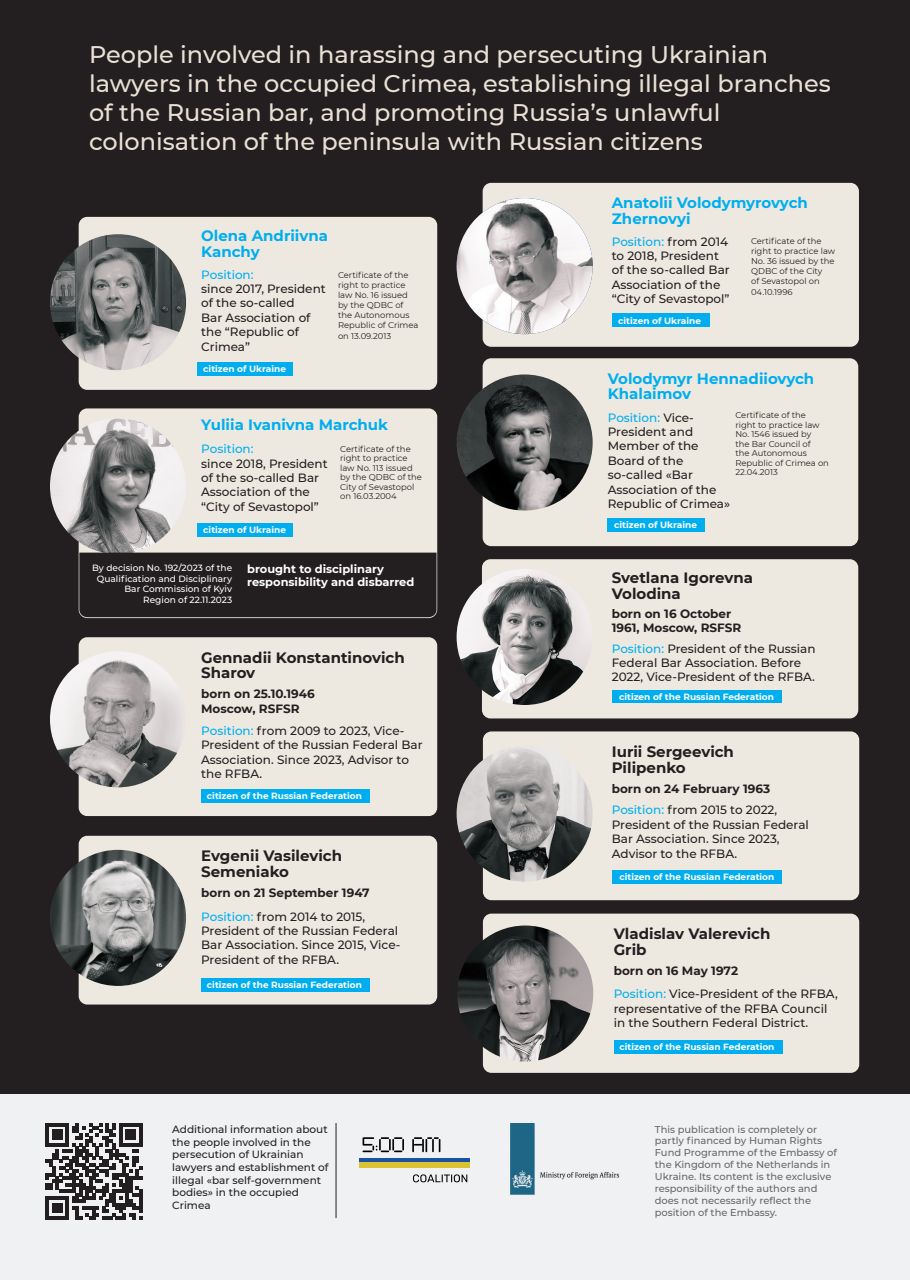
<style>
.page{position:relative;width:910px;height:1280px;background:#fff}
.page>*{position:absolute;margin:0;border:0;box-sizing:border-box;transform-origin:0 0}
.t1{font:500 24px/28.8px "Montserrat";color:#e9e1d5}
.t2{font:700 15px/15.8px "Montserrat";color:#231f20}
.t3{font:700 15px "Montserrat";color:#00aeef}
.t4{font:500 12px/14.4px "Montserrat";color:#231f20}
.t5{font:700 12px/14.4px "Montserrat";color:#231f20}
.t6{font:500 12px "Montserrat";color:#00aeef}
.t7{font:700 11.4px/13.6px "Montserrat";color:#fff}
.t8{font:500 10.5px/12.6px "Montserrat";color:#231f20}
.t9{font:500 9.9px/11.9px "Montserrat";color:#67676a}
.t10{font:700 9px "Montserrat";color:#fff}
.t11{font:500 9px/10.8px "Montserrat";color:#fff;text-align:right}
.t12{font:8.4px/10.2px "Montserrat";color:#231f20}
.s1{color:#00aeef}
</style>
<div class="page">
<div style="left:0;top:0;width:910px;height:1094px;background:#231f20"></div>
<div style="left:0;top:1094px;width:910px;height:186px;background:#f0f1f2"></div>
<img style="left:510px;top:1123px;width:110px;height:72px">
<hr style="left:336px;top:1123px;width:1px;height:95px;background:#231f20">
<svg style="left:363px;top:1137px;width:41px;height:15px"></svg>
<svg style="left:412px;top:1137px;width:28px;height:15px"></svg>
<div style="left:359px;top:1158px;width:111px;height:5px;background:#1952a4"></div>
<div style="left:359px;top:1163px;width:111px;height:5px;background:#dbc232"></div>
<svg style="left:413px;top:1174px;width:54px;height:8px"></svg>
<svg style="left:45px;top:1123px;width:97px;height:97px"></svg>
<div style="left:483px;top:183px;width:376px;height:164px;background:#eee9e0;border-radius:9px"></div>
<img style="left:457px;top:198px;width:136px;height:136px;border-radius:68px">
<div style="left:612px;top:314px;width:97px;height:13px;background:#00aeef"></div>
<div style="left:482px;top:559px;width:376px;height:159px;background:#eee9e0;border-radius:9px"></div>
<img style="left:457px;top:569px;width:136px;height:136px;border-radius:68px">
<div style="left:612px;top:690px;width:169px;height:13px;background:#00aeef"></div>
<div style="left:79px;top:637px;width:358px;height:179px;background:#eee9e0;border-radius:9px"></div>
<div style="left:202px;top:789px;width:168px;height:13px;background:#00aeef"></div>
<img style="left:50px;top:651px;width:136px;height:136px;border-radius:68px">
<div style="left:483px;top:731px;width:376px;height:169px;background:#eee9e0;border-radius:9px"></div>
<img style="left:457px;top:746px;width:136px;height:136px;border-radius:68px">
<div style="left:612px;top:870px;width:169px;height:13px;background:#00aeef"></div>
<div style="left:79px;top:408px;width:358px;height:210px;background:#eee9e0;border-radius:9px"></div>
<img style="left:50px;top:418px;width:136px;height:136px;border-radius:68px">
<div style="left:198px;top:524px;width:95px;height:13px;background:#00aeef"></div>
<div style="left:79px;top:553px;width:358px;height:64px;background:#231f20"></div>
<div style="left:79px;top:836px;width:358px;height:168px;background:#eee9e0;border-radius:9px"></div>
<div style="left:202px;top:978px;width:168px;height:13px;background:#00aeef"></div>
<img style="left:50px;top:850px;width:136px;height:136px;border-radius:68px">
<div style="left:483px;top:358px;width:375px;height:188px;background:#eee9e0;border-radius:9px"></div>
<div style="left:608px;top:518px;width:97px;height:13px;background:#00aeef"></div>
<img style="left:457px;top:374px;width:136px;height:137px;border-radius:68px">
<div style="left:483px;top:914px;width:376px;height:159px;background:#eee9e0;border-radius:9px"></div>
<div style="left:614px;top:1040px;width:168px;height:13px;background:#00aeef"></div>
<img style="left:457px;top:925px;width:136px;height:136px;border-radius:68px">
<div style="left:79px;top:217px;width:358px;height:173px;background:#eee9e0;border-radius:9px"></div>
<img style="left:50px;top:234px;width:136px;height:136px;border-radius:68px">
<div style="left:198px;top:363px;width:95px;height:13px;background:#00aeef"></div>
<h1 class="t1" style="left:89px;top:39px;width:743px">People involved in harassing and persecuting Ukrainian lawyers in the occupied Crimea, establishing illegal branches of the Russian bar, and promoting Russia’s unlawful colonisation of the peninsula with Russian citizens</h1>
<p class="t3" style="left:201px;top:225px;width:128px">Olena Andriivna</p>
<p class="t3" style="left:201px;top:241px;width:60px">Kanchy</p>
<p class="t4" style="left:201px;top:267px;width:126px"><span class="s1">Position:<br></span>since 2017, President of the so-called<br>Bar Association of the “Republic of<br>Crimea”</p>
<p class="t10" style="left:203px;top:362px;width:84px">citizen of Ukraine</p>
<p class="t12" style="left:338px;top:269px;width:82px">Certificate of the right to practice law No. 16 issued by the QDBC of the Autonomous<br>Republic of Crimea on 13.09.2013</p>
<p class="t3" style="left:201px;top:414px;width:188px">Yuliia Ivanivna Marchuk</p>
<p class="t6" style="left:201px;top:440px;width:54px">Position:</p>
<p class="t4" style="left:201px;top:456px;width:128px">since 2018, President of the so-called Bar<br>Association of the “City of Sevastopol”</p>
<p class="t12" style="left:340px;top:444px;width:83px;line-height:9.4px">Certificate of the right to practice law No. 113 issued by the QDBC of the<br>City of Sevastopol on 16.03.2004</p>
<p class="t10" style="left:203px;top:523px;width:84px">citizen of Ukraine</p>
<p class="t11" style="left:92px;top:562px;width:142px">By decision No. 192/2023 of the<br>Qualification and Disciplinary<br>Bar Commission of Kyiv<br>Region of 22.11.2023</p>
<p class="t7" style="left:247px;top:561px;width:169px">brought to disciplinary responsibility and disbarred</p>
<p class="t2" style="left:201px;top:649px;width:205px">Gennadii Konstantinovich<br>Sharov</p>
<p class="t5" style="left:201px;top:686px;width:115px">born on 25.10.1946</p>
<p class="t5" style="left:201px;top:701px;width:100px">Moscow, RSFSR</p>
<p class="t4" style="left:201px;top:723px;width:223px"><span class="s1">Position:</span> from 2009 to 2023, Vice-<br>President of the Russian Federal Bar<br>Association. Since 2023, Advisor to the RFBA.</p>
<p class="t10" style="left:207px;top:789px;width:156px">citizen of the Russian Federation</p>
<p class="t2" style="left:201px;top:847px;width:142px">Evgenii Vasilevich</p>
<p class="t2" style="left:201px;top:863px;width:89px">Semeniako</p>
<p class="t4" style="left:201px;top:909px;width:201px"><span class="s1">Position:</span> from 2014 to 2015,<br>President of the Russian Federal<br>Bar Association. Since 2015, Vice-<br>President of the RFBA.</p>
<p class="t5" style="left:201px;top:885px;width:170px">born on 21 September 1947</p>
<p class="t10" style="left:207px;top:978px;width:156px">citizen of the Russian Federation</p>
<p class="t8" style="left:172px;top:1123px;width:158px">Additional information about the people involved in the persecution of Ukrainian lawyers and establishment of illegal «bar self-government bodies» in the occupied<br>Crimea</p>
<p class="t3" style="left:612px;top:192px;width:198px">Anatolii Volodymyrovych</p>
<p class="t3" style="left:612px;top:208px;width:80px">Zhernovyi</p>
<p class="t4" style="left:612px;top:234px;width:119px"><span class="s1">Position:</span> from 2014 to 2018, President of the so-called Bar<br>Association of the “City of Sevastopol”</p>
<p class="t12" style="left:751px;top:235px;width:86px">Certificate of the right to practice law<br>No. 36 issued by the<br>QDBC of the City<br>of Sevastopol on<br>04.10.1996</p>
<p class="t10" style="left:618px;top:314px;width:84px">citizen of Ukraine</p>
<p class="t3" style="left:608px;top:368px;width:208px">Volodymyr Hennadiiovych</p>
<p class="t3" style="left:608px;top:383px;width:85px">Khalaimov</p>
<p class="t4" style="left:608px;top:410px;width:124px"><span class="s1">Position:</span> Vice-<br>President and<br>Member of the<br>Board of the so-called «Bar<br>Association of the<br>Republic of Crimea»</p>
<p class="t10" style="left:614px;top:518px;width:84px">citizen of Ukraine</p>
<p class="t12" style="left:735px;top:410px;width:95px;line-height:9.4px">Certificate of the<br>right to practice law<br>No. 1546 issued by<br>the Bar Council of<br>the Autonomous<br>Republic of Crimea on<br>22.04.2013</p>
<p class="t2" style="left:612px;top:569px;width:143px">Svetlana Igorevna<br>Volodina</p>
<p class="t5" style="left:612px;top:606px;width:131px">born on 16 October<br>1961, Moscow, RSFSR</p>
<p class="t4" style="left:612px;top:641px;width:205px"><span class="s1">Position:</span> President of the Russian<br>Federal Bar Association. Before<br>2022, Vice-President of the RFBA.</p>
<p class="t10" style="left:619px;top:690px;width:156px">citizen of the Russian Federation</p>
<p class="t2" style="left:612px;top:743px;width:124px">Iurii Sergeevich<br>Pilipenko</p>
<p class="t5" style="left:612px;top:781px;width:160px">born on 24 February 1963</p>
<p class="t4" style="left:612px;top:802px;width:199px"><span class="s1">Position:</span> from 2015 to 2022,<br>President of the Russian Federal<br>Bar Association. Since 2023,<br>Advisor to the RFBA.</p>
<p class="t10" style="left:619px;top:870px;width:156px">citizen of the Russian Federation</p>
<p class="t2" style="left:614px;top:925px;width:158px">Vladislav Valerevich</p>
<p class="t2" style="left:614px;top:941px;width:34px">Grib</p>
<p class="t4" style="left:614px;top:986px;width:226px"><span class="s1">Position:</span> Vice-President of the RFBA, representative of the RFBA Council in the Southern Federal District.</p>
<p class="t5" style="left:614px;top:963px;width:126px">born on 16 May 1972</p>
<p class="t10" style="left:619px;top:1040px;width:156px">citizen of the Russian Federation</p>
<p class="t9" style="left:655px;top:1123px;width:184px">This publication is completely or partly financed by Human Rights<br>Fund Programme of the Embassy of the Kingdom of the Netherlands in<br>Ukraine. Its content is the exclusive responsibility of the authors and does not necessarily reflect the position of the Embassy.</p>
</div>
